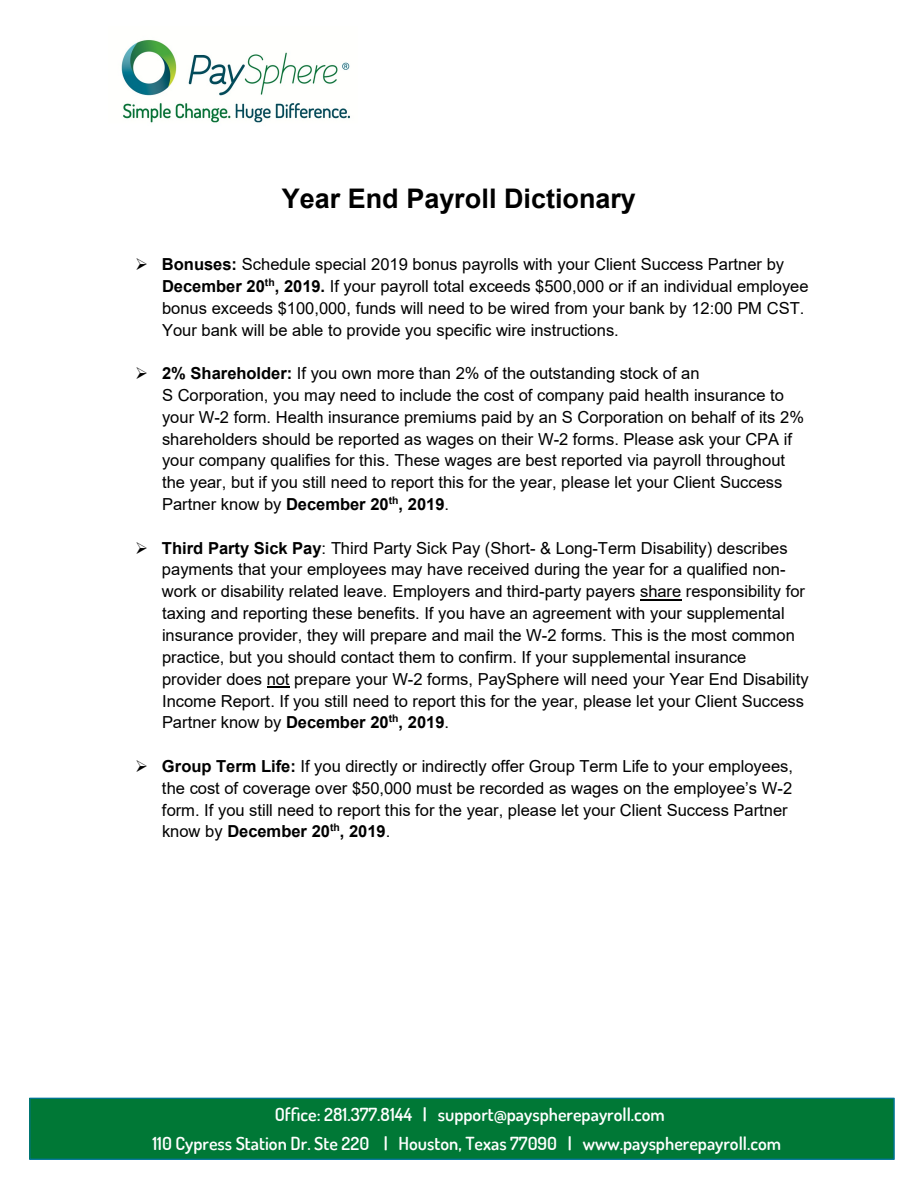
<style>
.page{position:relative;width:918px;height:1188px;background:#fff}
.page>*{position:absolute;margin:0;border:0;box-sizing:border-box;transform-origin:0 0}
.t1{font:700 27px "Arial";color:#000}
.t2{font:600 18px "Dosis";color:#fff}
.t3{font:16.5px/21.9px "Arial";color:#000}
.s1{font-weight:700}
</style>
<div class="page">
<img style="left:121px;top:40px;width:229px;height:83px">
<hr style="left:640px;top:599px;width:41px;height:1px;background:#000">
<hr style="left:267px;top:686px;width:23px;height:2px;background:#000">
<div style="left:30px;top:1098px;width:864px;height:61px;background:#007836"></div>
<div style="left:29px;top:1098px;width:865px;height:62px;border:1px solid #007598"></div>
<p class="t1" style="left:282px;top:180px;width:356px">Year End Payroll Dictionary</p>
<p class="t3" style="left:162px;top:253px;width:648px;text-indent:-27px">➢ <span class="s1">Bonuses:</span> Schedule special 2019 bonus payrolls with your Client Success Partner by <span class="s1">December 20</span><sup>th</sup><span class="s1">, 2019.</span> If your payroll total exceeds $500,000 or if an individual employee bonus exceeds $100,000, funds will need to be wired from your bank by 12:00 PM CST.<br>Your bank will be able to provide you specific wire instructions.</p>
<p class="t3" style="left:162px;top:362px;width:644px;text-indent:-27px">➢ <span class="s1">2% Shareholder:</span> If you own more than 2% of the outstanding stock of an<br>S Corporation, you may need to include the cost of company paid health insurance to your W-2 form. Health insurance premiums paid by an S Corporation on behalf of its 2% shareholders should be reported as wages on their W-2 forms. Please ask your CPA if your company qualifies for this. These wages are best reported via payroll throughout the year, but if you still need to report this for the year, please let your Client Success Partner know by <span class="s1">December 20</span><sup>th</sup><span class="s1">, 2019</span>.</p>
<p class="t3" style="left:162px;top:537px;width:648px;text-indent:-27px">➢ <span class="s1">Third Party Sick Pay</span>: Third Party Sick Pay (Short- &amp; Long-Term Disability) describes payments that your employees may have received during the year for a qualified non&shy;work or disability related leave. Employers and third-party payers share responsibility for taxing and reporting these benefits. If you have an agreement with your supplemental insurance provider, they will prepare and mail the W-2 forms. This is the most common practice, but you should contact them to confirm. If your supplemental insurance provider does not prepare your W-2 forms, PaySphere will need your Year End Disability Income Report. If you still need to report this for the year, please let your Client Success Partner know by <span class="s1">December 20</span><sup>th</sup><span class="s1">, 2019</span>.</p>
<p class="t3" style="left:162px;top:755px;width:633px;text-indent:-27px">➢ <span class="s1">Group Term Life:</span> If you directly or indirectly offer Group Term Life to your employees, the cost of coverage over $50,000 must be recorded as wages on the employee’s W-2 form. If you still need to report this for the year, please let your Client Success Partner know by <span class="s1">December 20</span><sup>th</sup><span class="s1">, 2019</span>.</p>
<p class="t2" style="left:275px;top:1104px;width:392px">Office: 281.377.8144 | support@payspherepayroll.com</p>
<p class="t2" style="left:152px;top:1132px;width:630px">110 Cypress Station Dr. Ste 220 | Houston, Texas 77090 | www.payspherepayroll.com</p>
</div>
